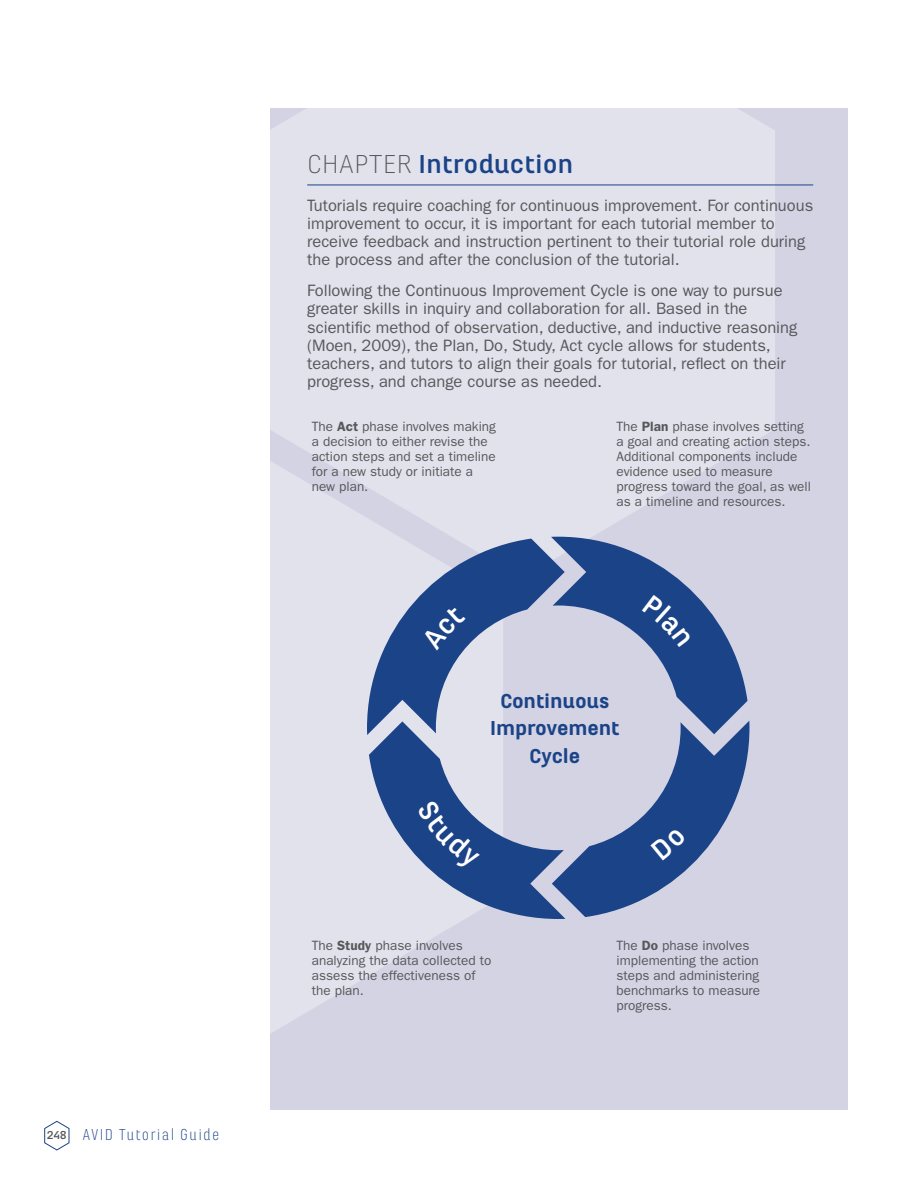
<style>
.page{position:relative;width:924px;height:1189px;background:#fff}
.page>*{position:absolute;margin:0;border:0;box-sizing:border-box;transform-origin:0 0}
.t1{font:700 27px "Marianina X Wd FY";color:#1b4387}
.t2{font:900 21px/27.8px "Marianina X Wd FY";letter-spacing:-.01em;color:#1b4387;text-align:center}
.t3{font:16.5px/18px "ITC Franklin Gothic Std";color:#57585a}
.t4{font:300 16.5px "Marianina Wd FY";letter-spacing:.075em;color:#1b4387}
.t5{font:13.5px/15px "ITC Franklin Gothic Std";color:#57585a}
.s1{font-family:"Marianina X Wd FY";font-weight:700;font-size:12px;color:#57585a}
.s2{font-weight:300;color:#57585a}
.s3{font-weight:600}
</style>
<div class="page">
<svg style="left:44px;top:1120px;width:26px;height:30px"></svg>
<div style="left:271px;top:108px;width:576px;height:1001px;background:#d3d3e4"></div>
<svg style="left:270px;top:578px;width:194px;height:467px;fill:#e2e2ed"></svg>
<svg style="left:270px;top:108px;width:505px;height:470px;fill:#e2e2ed"></svg>
<hr style="left:307px;top:185px;width:506px;height:1px;background:#1b4387">
<svg style="left:367px;top:537px;width:382px;height:382px"></svg>
<p class="t4" style="left:47px;top:1125px;width:174px"><span class="s1">248</span> AVID Tutorial Guide</p>
<h1 class="t1" style="left:307px;top:149px;width:268px"><span class="s2">CHAPTER</span> Introduction</h1>
<p class="t3" style="left:307px;top:196px;width:507px">Tutorials require coaching for continuous improvement. For continuous improvement to occur, it is important for each tutorial member to receive feedback and instruction pertinent to their tutorial role during the process and after the conclusion of the tutorial.</p>
<p class="t3" style="left:307px;top:282px;width:491px">Following the Continuous Improvement Cycle is one way to pursue greater skills in inquiry and collaboration for all. Based in the scientific method of observation, deductive, and inductive reasoning (Moen, 2009), the Plan, Do, Study, Act cycle allows for students, teachers, and tutors to align their goals for tutorial, reflect on their progress, and change course as needed.</p>
<p class="t5" style="left:312px;top:419px;width:186px">The <span class="s3">Act</span> phase involves making a decision to either revise the action steps and set a timeline for a new study or initiate a new plan.</p>
<p class="t5" style="left:616px;top:419px;width:196px">The <span class="s3">Plan</span> phase involves setting a goal and creating action steps.<br>Additional components include evidence used to measure progress toward the goal, as well as a timeline and resources.</p>
<p class="t2" style="left:490px;top:687px;width:131px">Continuous<br>Improvement<br>Cycle</p>
<p class="t5" style="left:312px;top:938px;width:181px">The <span class="s3">Study</span> phase involves analyzing the data collected to assess the effectiveness of the plan.</p>
<p class="t5" style="left:616px;top:938px;width:145px">The <span class="s3">Do</span> phase involves implementing the action steps and administering benchmarks to measure progress.</p>
</div>
